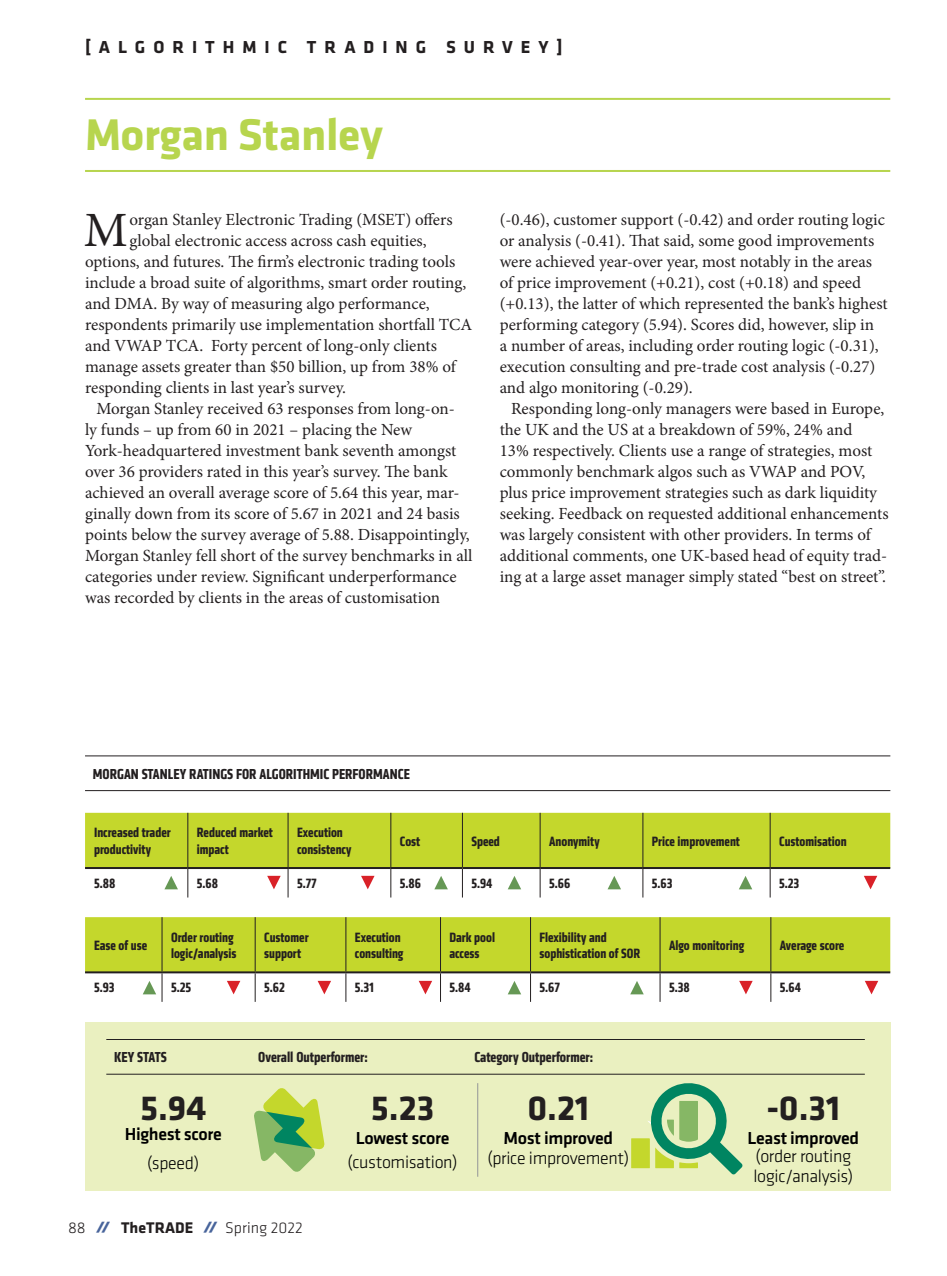
<style>
.page{position:relative;width:947px;height:1276px;background:#fff}
.page>*{position:absolute;margin:0;border:0;box-sizing:border-box;transform-origin:0 0}
._01__Body_Dropcap_2{font:49.4px "Minion Pro";color:#231f20}
.Survey_-_market_hed{font:700 46px "Klavika";letter-spacing:-.01em;color:#b7d54e}
.Algo_-_number{font:700 36px "Klavika";color:#231f20}
.Algo_-_number-2{font:300 18px/20px "Klavika";letter-spacing:-.02em;color:#000;text-align:center}
.Algo_-_number-3{font:500 18px/18px "Klavika";letter-spacing:-.02em;color:#000;text-align:center}
.Department___hed{font:700 18px "Klavika";letter-spacing:.445em;color:#231f20}
.Algo_-_Category{font:300 18px "Klavika";letter-spacing:-.02em;color:#000}
._01__Body_Dropcap_2-2{font:17px/21px "Minion Pro";color:#231f20}
.t1{font:300 16px "Klavika";color:#231f20}
.Survey_-_table_graph{font:700 15px "Klavika Condensed";color:#231f20}
.Q2_2017_-_Data_table{font:700 14px/16.8px "Klavika Condensed";color:#231f20}
.s1{font-weight:500}
.s2{font-family:"Klavika Display";font-weight:900;font-style:italic;font-size:13.8px;color:#48649b}
.s3{font-weight:700}
.s4{font-weight:300}
</style>
<div class="page">
<hr style="left:85px;top:755px;width:805px;height:1px;background:#231f20">
<hr style="left:85px;top:790px;width:805px;height:1px;background:#231f20">
<hr style="left:85px;top:98px;width:805px;height:2px;background:#b7d54e">
<hr style="left:85px;top:170px;width:805px;height:2px;background:#b7d54e">
<div style="left:85px;top:1023px;width:805px;height:168px;background:#eaf0c0"></div>
<hr style="left:106px;top:1039px;width:759px;height:1px;background:#231f20">
<hr style="left:106px;top:1074px;width:759px;height:1px;background:#231f20">
<svg style="left:254px;top:1088px;width:71px;height:84px"></svg>
<div style="left:631px;top:1138px;width:19px;height:30px;background:#c4d72c"></div>
<svg style="left:647px;top:1083px;width:96px;height:91px"></svg>
<hr style="left:477px;top:1083px;width:1px;height:93px;background:#939598">
<svg style="left:85px;top:917px;width:805px;height:85px"></svg>
<svg style="left:85px;top:813px;width:805px;height:84px"></svg>
<p class="Department___hed" style="left:85px;top:34px;width:479px">[ALGORITHMIC TRADING SURVEY]</p>
<p class="Survey_-_market_hed" style="left:85px;top:101px;width:299px">Morgan Stanley</p>
<p class="_01__Body_Dropcap_2" style="left:84px;top:197px;width:45px">M</p>
<p class="_01__Body_Dropcap_2-2" style="left:129px;top:209px;width:325px">organ Stanley Electronic Trading (MSET) offers</p>
<p class="_01__Body_Dropcap_2-2" style="left:129px;top:230px;width:299px">global electronic access across cash equities,</p>
<p class="_01__Body_Dropcap_2-2" style="left:85px;top:251px;width:372px">options, and futures. The firm’s electronic trading tools</p>
<p class="_01__Body_Dropcap_2-2" style="left:85px;top:272px;width:383px">include a broad suite of algorithms, smart order routing,</p>
<p class="_01__Body_Dropcap_2-2" style="left:85px;top:293px;width:346px">and DMA. By way of measuring algo performance,</p>
<p class="_01__Body_Dropcap_2-2" style="left:85px;top:314px;width:389px">respondents primarily use implementation shortfall TCA</p>
<p class="_01__Body_Dropcap_2-2" style="left:85px;top:335px;width:353px">and VWAP TCA. Forty percent of long-only clients</p>
<p class="_01__Body_Dropcap_2-2" style="left:85px;top:356px;width:372px">manage assets greater than $50 billion, up from 38% of</p>
<p class="_01__Body_Dropcap_2-2" style="left:85px;top:377px;width:263px">responding clients in last year’s survey.</p>
<p class="_01__Body_Dropcap_2-2" style="left:85px;top:398px;width:389px;text-indent:11px">Morgan Stanley received 63 responses from long-on-<br>ly funds – up from 60 in 2021 – placing the New York-headquartered investment bank seventh amongst over 36 providers rated in this year’s survey. The bank achieved an overall average score of 5.64 this year, mar&shy;ginally down from its score of 5.67 in 2021 and 24 basis points below the survey average of 5.88. Disappointingly, Morgan Stanley fell short of the survey benchmarks in all categories under review. Significant underperformance was recorded by clients in the areas of customisation</p>
<p class="_01__Body_Dropcap_2-2" style="left:500px;top:209px;width:390px">(-0.46), customer support (-0.42) and order routing logic or analysis (-0.41). That said, some good improvements were achieved year-over year, most notably in the areas of price improvement (+0.21), cost (+0.18) and speed (+0.13), the latter of which represented the bank’s highest performing category (5.94). Scores did, however, slip in<br>a number of areas, including order routing logic (-0.31), execution consulting and pre-trade cost analysis (-0.27) and algo monitoring (-0.29).</p>
<p class="_01__Body_Dropcap_2-2" style="left:500px;top:398px;width:390px;text-indent:11px">Responding long-only managers were based in Europe, the UK and the US at a breakdown of 59%, 24% and<br>13% respectively. Clients use a range of strategies, most commonly benchmark algos such as VWAP and POV, plus price improvement strategies such as dark liquidity seeking. Feedback on requested additional enhancements was largely consistent with other providers. In terms of additional comments, one UK-based head of equity trad&shy;ing at a large asset manager simply stated “best on street”.</p>
<p class="Survey_-_table_graph" style="left:93px;top:764px;width:318px">MORGAN STANLEY RATINGS FOR ALGORITHMIC PERFORMANCE</p>
<p class="Q2_2017_-_Data_table" style="left:94px;top:824px;width:78px">Increased trader productivity</p>
<p class="Q2_2017_-_Data_table" style="left:197px;top:824px;width:78px">Reduced market impact</p>
<p class="Q2_2017_-_Data_table" style="left:297px;top:824px;width:56px">Execution consistency</p>
<p class="Q2_2017_-_Data_table" style="left:400px;top:832px;width:22px">Cost</p>
<p class="Q2_2017_-_Data_table" style="left:471px;top:832px;width:30px">Speed</p>
<p class="Q2_2017_-_Data_table" style="left:549px;top:832px;width:52px">Anonymity</p>
<p class="Q2_2017_-_Data_table" style="left:652px;top:832px;width:90px">Price improvement</p>
<p class="Q2_2017_-_Data_table" style="left:779px;top:832px;width:69px">Customisation</p>
<p class="Q2_2017_-_Data_table" style="left:94px;top:875px;width:23px">5.88</p>
<p class="Q2_2017_-_Data_table" style="left:197px;top:875px;width:23px">5.68</p>
<p class="Q2_2017_-_Data_table" style="left:297px;top:875px;width:21px">5.77</p>
<p class="Q2_2017_-_Data_table" style="left:400px;top:875px;width:23px">5.86</p>
<p class="Q2_2017_-_Data_table" style="left:471px;top:875px;width:23px">5.94</p>
<p class="Q2_2017_-_Data_table" style="left:549px;top:875px;width:23px">5.66</p>
<p class="Q2_2017_-_Data_table" style="left:652px;top:875px;width:22px">5.63</p>
<p class="Q2_2017_-_Data_table" style="left:779px;top:875px;width:22px">5.23</p>
<p class="Q2_2017_-_Data_table" style="left:94px;top:937px;width:55px">Ease of use</p>
<p class="Q2_2017_-_Data_table" style="left:171px;top:928px;width:67px">Order routing logic/analysis</p>
<p class="Q2_2017_-_Data_table" style="left:264px;top:928px;width:46px">Customer support</p>
<p class="Q2_2017_-_Data_table" style="left:355px;top:928px;width:50px">Execution consulting</p>
<p class="Q2_2017_-_Data_table" style="left:449px;top:928px;width:47px">Dark pool access</p>
<p class="Q2_2017_-_Data_table" style="left:539px;top:928px;width:102px">Flexibility and sophistication of SOR</p>
<p class="Q2_2017_-_Data_table" style="left:669px;top:937px;width:77px">Algo monitoring</p>
<p class="Q2_2017_-_Data_table" style="left:780px;top:937px;width:66px">Average score</p>
<p class="Q2_2017_-_Data_table" style="left:94px;top:979px;width:22px">5.93</p>
<p class="Q2_2017_-_Data_table" style="left:171px;top:979px;width:22px">5.25</p>
<p class="Q2_2017_-_Data_table" style="left:264px;top:979px;width:22px">5.62</p>
<p class="Q2_2017_-_Data_table" style="left:355px;top:979px;width:21px">5.31</p>
<p class="Q2_2017_-_Data_table" style="left:449px;top:979px;width:23px">5.84</p>
<p class="Q2_2017_-_Data_table" style="left:539px;top:979px;width:22px">5.67</p>
<p class="Q2_2017_-_Data_table" style="left:669px;top:979px;width:22px">5.38</p>
<p class="Q2_2017_-_Data_table" style="left:780px;top:979px;width:23px">5.64</p>
<p class="Survey_-_table_graph" style="left:114px;top:1047px;width:54px">KEY STATS</p>
<p class="Survey_-_table_graph" style="left:258px;top:1047px;width:111px">Overall Outperformer:</p>
<p class="Survey_-_table_graph" style="left:474px;top:1047px;width:120px">Category Outperformer:</p>
<p class="Algo_-_number" style="left:140px;top:1082px;width:68px">5.94</p>
<p class="Algo_-_number-3" style="left:125px;top:1125px;width:99px">Highest score</p>
<p class="Algo_-_Category" style="left:147px;top:1152px;width:54px">(speed)</p>
<p class="Algo_-_number" style="left:371px;top:1082px;width:65px">5.23</p>
<p class="Algo_-_number-2" style="left:348px;top:1126px;width:112px;line-height:24px"><span class="s1">Lowest score </span>(customisation)</p>
<p class="Algo_-_number" style="left:527px;top:1082px;width:63px">0.21</p>
<p class="Algo_-_number-2" style="left:487px;top:1128px;width:143px"><span class="s1">Most improved </span>(price improvement)</p>
<p class="t1" style="left:68px;top:1218px;width:236px">88 <span class="s2">//</span> <span class="s3">TheTRADE</span> <span class="s2">//</span> Spring 2022</p>
<p class="Algo_-_number" style="left:767px;top:1082px;width:75px">-0.31</p>
<p class="Algo_-_number-3" style="left:747px;top:1129px;width:113px">Least improved <span class="s4">(order routing</span></p>
<p class="Algo_-_number-2" style="left:753px;top:1166px;width:101px">logic/analysis)</p>
</div>
